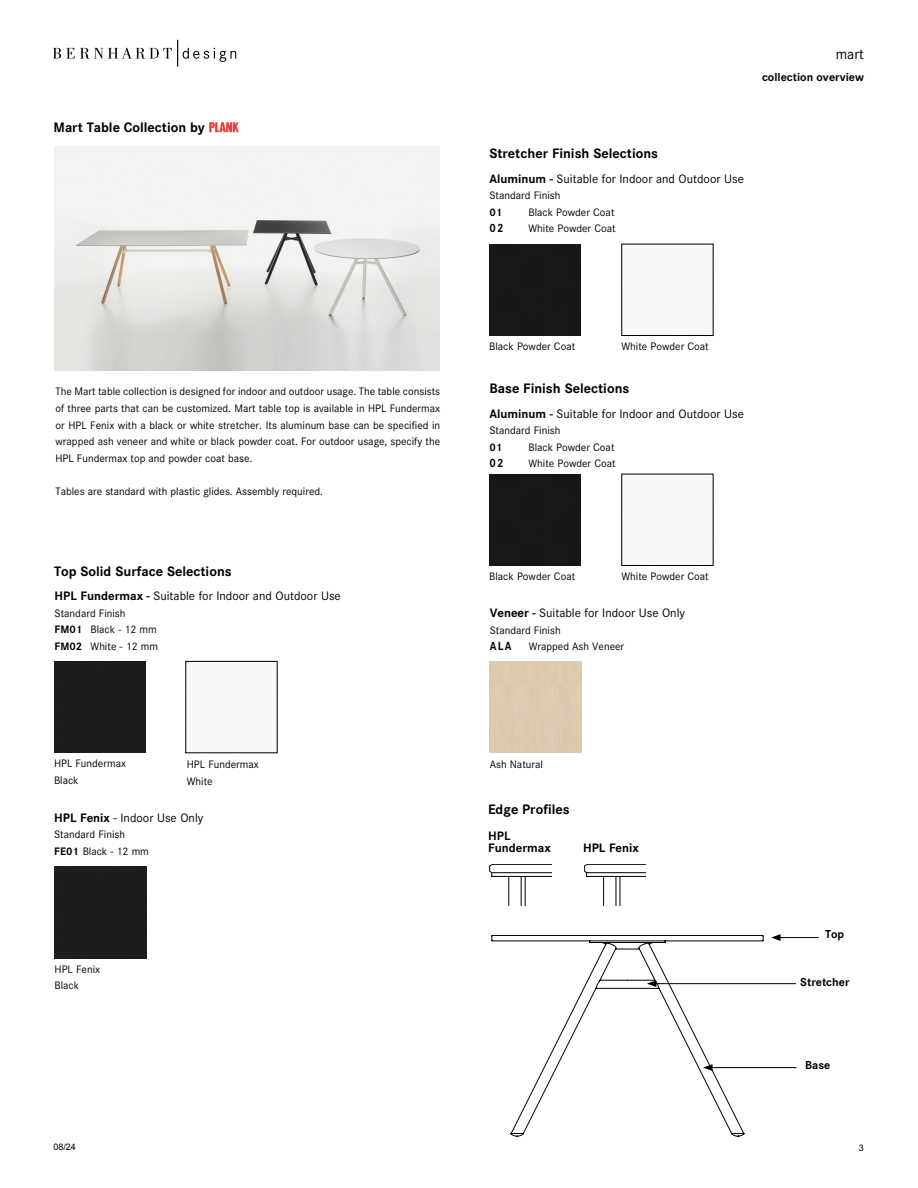
<style>
.page{position:relative;width:918px;height:1188px;background:#fff}
.page>*{position:absolute;margin:0;border:0;box-sizing:border-box;transform-origin:0 0}
.t1{font:15px "Corporate S Open Bernhardt";color:#000}
.t2{font:14.25px "Corporate S Open Bold";color:#000}
.t3{font:12.75px "Corporate S Open Bernhardt";color:#000}
.t4{font:12.75px/12.8px "Corporate S Open Bold";color:#000}
.t5{font:12.3px "Corporate S Open Bold";letter-spacing:.12em;color:#000;scale:.91 1}
.t6{font:12px "Corporate S Open Bold";color:#000}
.t7{font:11.25px/16.5px "Corporate S Open Bernhardt";color:#000}
.t8{font:11.25px "Corporate S Open Bold";color:#000}
.t9{font:9px "Arial";color:#000}
.t10{font:1.5px "Helvetica";color:#ef3e33}
.s1{font-family:"Corporate S Open Bold"}
</style>
<div class="page">
<img style="left:54px;top:147px;width:386px;height:224px">
<svg style="left:53px;top:40px;width:183px;height:27px"></svg>
<div style="left:54px;top:661px;width:92px;height:92px;background:#1c1c1c"></div>
<div style="left:55px;top:867px;width:91px;height:91px;background:#1d1c1c"></div>
<div style="left:489px;top:474px;width:92px;height:91px;background:#171717"></div>
<div style="left:490px;top:661px;width:91px;height:92px;background:#dcc9b0"></div>
<div style="left:489px;top:244px;width:92px;height:92px;background:#171717"></div>
<svg style="left:492px;top:935px;width:271px;height:201px"></svg>
<hr style="left:778px;top:937px;width:41px;height:1px;background:#000">
<svg style="left:771px;top:934px;width:10px;height:7px"></svg>
<hr style="left:654px;top:983px;width:142px;height:1px;background:#000">
<svg style="left:647px;top:980px;width:9px;height:7px"></svg>
<hr style="left:710px;top:1067px;width:87px;height:1px;background:#000">
<svg style="left:703px;top:1064px;width:10px;height:7px"></svg>
<svg style="left:489px;top:864px;width:63px;height:42px"></svg>
<svg style="left:584px;top:864px;width:62px;height:42px"></svg>
<svg style="left:209px;top:122px;width:30px;height:10px"></svg>
<p class="t2" style="left:54px;top:119px;width:153px">Mart Table Collection by</p>
<p class="t10" style="left:239px;top:122px;width:3px">®</p>
<p class="t7" style="left:56px;top:384px;width:386px;text-align:justify">The Mart table collection is designed for indoor and outdoor usage. The table consists of three parts that can be customized. Mart table top is available in HPL Fundermax or HPL Fenix with a black or white stretcher. Its aluminum base can be specified in wrapped ash veneer and white or black powder coat. For outdoor usage, specify the HPL Fundermax top and powder coat base.</p>
<p class="t7" style="left:56px;top:483px;width:269px">Tables are standard with plastic glides. Assembly required.</p>
<p class="t2" style="left:54px;top:563px;width:179px">Top Solid Surface Selections</p>
<p class="t3" style="left:55px;top:589px;width:288px"><span class="s1">HPL Fundermax -</span> Suitable for Indoor and Outdoor Use</p>
<p class="t7" style="left:55px;top:605px;width:105px">Standard Finish<br><span class="s1">FM01</span> Black - 12 mm<br><span class="s1">FM02</span> White - 12 mm</p>
<p class="t7" style="left:54px;top:756px;width:74px">HPL Fundermax<br>Black</p>
<p class="t7" style="left:187px;top:756px;width:74px">HPL Fundermax<br>White</p>
<p class="t3" style="left:54px;top:811px;width:151px"><span class="s1">HPL Fenix</span> - Indoor Use Only</p>
<p class="t7" style="left:54px;top:827px;width:96px">Standard Finish<br><span class="s1">FE01</span> Black - 12 mm</p>
<p class="t7" style="left:55px;top:961px;width:47px">HPL Fenix<br>Black</p>
<h1 class="t1" style="left:836px;top:46px;width:30px">mart</h1>
<p class="t6" style="left:762px;top:70px;width:103px">collection overview</p>
<p class="t2" style="left:489px;top:145px;width:170px">Stretcher Finish Selections</p>
<p class="t3" style="left:489px;top:172px;width:256px"><span class="s1">Aluminum -</span> Suitable for Indoor and Outdoor Use</p>
<p class="t7" style="left:489px;top:188px;width:72px">Standard Finish</p>
<p class="t8" style="left:489px;top:206px;width:14px">01</p>
<p class="t7" style="left:528px;top:204px;width:88px">Black Powder Coat</p>
<p class="t5" style="left:489px;top:221px;width:17px">02</p>
<p class="t7" style="left:528px;top:221px;width:89px">White Powder Coat</p>
<p class="t7" style="left:489px;top:339px;width:88px">Black Powder Coat</p>
<p class="t7" style="left:622px;top:339px;width:89px">White Powder Coat</p>
<p class="t2" style="left:489px;top:380px;width:141px">Base Finish Selections</p>
<p class="t3" style="left:489px;top:407px;width:256px"><span class="s1">Aluminum -</span> Suitable for Indoor and Outdoor Use</p>
<p class="t7" style="left:489px;top:423px;width:72px">Standard Finish</p>
<p class="t8" style="left:489px;top:441px;width:14px">01</p>
<p class="t7" style="left:528px;top:439px;width:88px">Black Powder Coat</p>
<p class="t5" style="left:489px;top:456px;width:17px">02</p>
<p class="t7" style="left:528px;top:456px;width:89px">White Powder Coat</p>
<p class="t7" style="left:489px;top:569px;width:88px">Black Powder Coat</p>
<p class="t7" style="left:622px;top:569px;width:89px">White Powder Coat</p>
<p class="t3" style="left:490px;top:607px;width:197px"><span class="s1">Veneer -</span> Suitable for Indoor Use Only</p>
<p class="t7" style="left:490px;top:622px;width:72px">Standard Finish</p>
<p class="t5" style="left:490px;top:639px;width:26px">ALA</p>
<p class="t7" style="left:529px;top:639px;width:97px">Wrapped Ash Veneer</p>
<p class="t7" style="left:490px;top:756px;width:55px">Ash Natural</p>
<p class="t2" style="left:488px;top:801px;width:83px">Edge Profiles</p>
<p class="t4" style="left:488px;top:829px;width:64px">HPL<br>Fundermax</p>
<p class="t4" style="left:583px;top:841px;width:57px">HPL Fenix</p>
<p class="t6" style="left:825px;top:927px;width:21px">Top</p>
<p class="t6" style="left:800px;top:975px;width:51px">Stretcher</p>
<p class="t6" style="left:805px;top:1058px;width:27px">Base</p>
<p class="t9" style="left:53px;top:1141px;width:24px">08/24</p>
<p class="t9" style="left:859px;top:1142px;width:7px">3</p>
</div>
